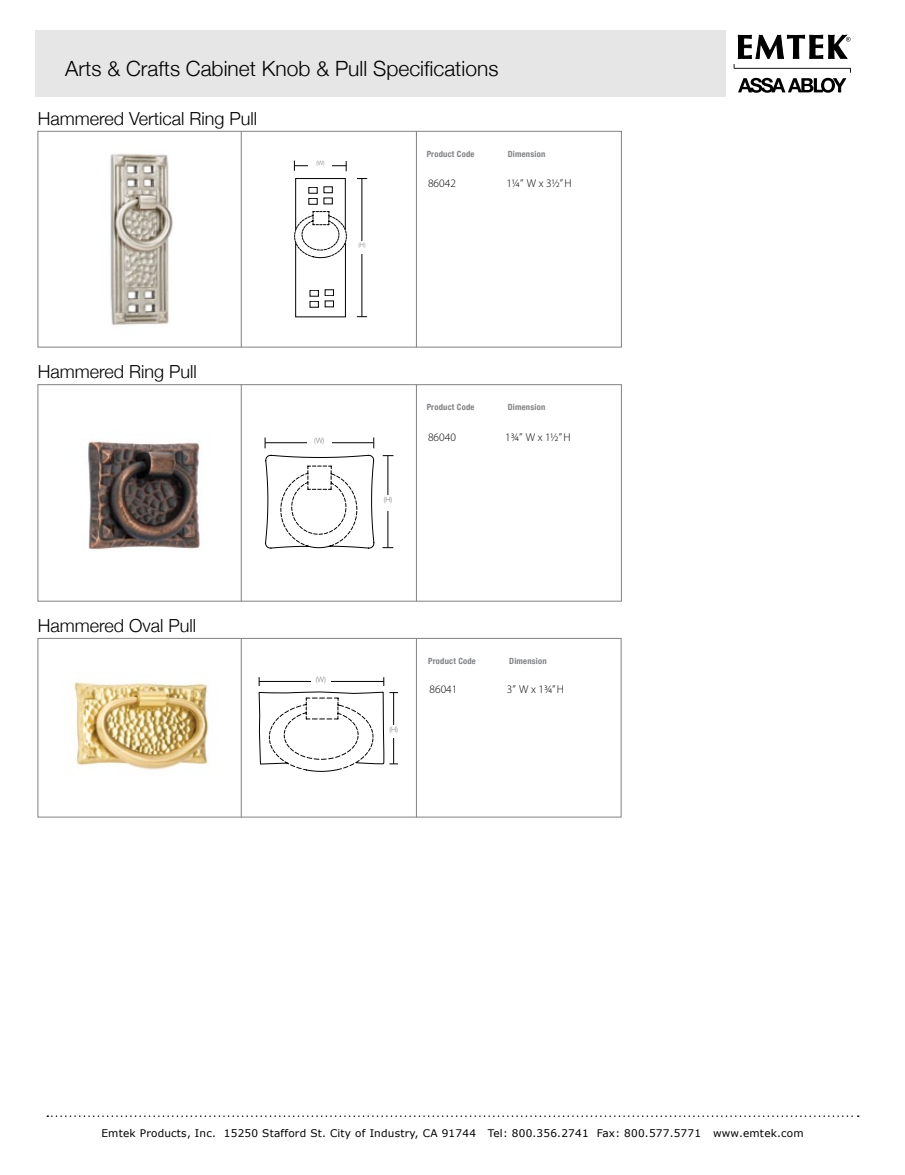
<style>
.page{position:relative;width:905px;height:1175px;background:#fff}
.page>*{position:absolute;margin:0;border:0;box-sizing:border-box;transform-origin:0 0}
.t1{font:300 21px "Helvetica Neue";color:#000}
.t2{font:300 18px "Helvetica Neue";color:#000}
.t3{font:300 11.4px "Myriad Pro";color:#000}
.t4{font:10.5px "Verdana";letter-spacing:.02em;color:#000}
.t5{font:700 condensed 8.55px "Helvetica Neue";letter-spacing:.025em;color:#808285}
.t6{font:300 7.2px "Helvetica Neue";color:#808285}
.t7{font:300 6px "Helvetica Neue";color:#808285}
</style>
<div class="page">
<svg style="left:733px;top:35px;width:118px;height:58px"></svg>
<div style="left:36px;top:30px;width:689px;height:67px;background:#e6e6e6"></div>
<svg style="left:47px;top:1115px;width:811px;height:1px"></svg>
<img style="left:88px;top:440px;width:112px;height:110px">
<img style="left:110px;top:153px;width:63px;height:173px">
<img style="left:74px;top:682px;width:135px;height:88px">
<hr style="left:241px;top:131px;width:1px;height:216px;background:#808285">
<hr style="left:416px;top:131px;width:1px;height:216px;background:#808285">
<div style="left:38px;top:131px;width:583px;height:216px;border:1px solid #808285"></div>
<hr style="left:241px;top:384px;width:1px;height:217px;background:#808285">
<hr style="left:416px;top:384px;width:1px;height:217px;background:#808285">
<div style="left:38px;top:384px;width:583px;height:217px;border:1px solid #808285"></div>
<hr style="left:241px;top:638px;width:1px;height:179px;background:#808285">
<hr style="left:416px;top:638px;width:1px;height:179px;background:#808285">
<div style="left:38px;top:638px;width:583px;height:179px;border:1px solid #808285"></div>
<hr style="left:265px;top:442px;width:108px;height:1px;background:#000">
<div style="left:307px;top:436px;width:25px;height:10px;background:#fff"></div>
<hr style="left:387px;top:456px;width:1px;height:91px;background:#000">
<div style="left:375px;top:495px;width:25px;height:16px;background:#fff"></div>
<svg style="left:265px;top:455px;width:109px;height:93px"></svg>
<hr style="left:294px;top:165px;width:52px;height:1px;background:#000">
<div style="left:309px;top:159px;width:23px;height:12px;background:#fff"></div>
<hr style="left:361px;top:179px;width:1px;height:138px;background:#000">
<div style="left:350px;top:241px;width:24px;height:13px;background:#fff"></div>
<div style="left:309px;top:187px;width:8px;height:6px;border:1px solid #000"></div>
<div style="left:310px;top:290px;width:8px;height:6px;border:1px solid #000"></div>
<div style="left:309px;top:198px;width:8px;height:6px;border:1px solid #000"></div>
<div style="left:310px;top:301px;width:8px;height:6px;border:1px solid #000"></div>
<div style="left:325px;top:290px;width:8px;height:6px;border:1px solid #000"></div>
<svg style="left:294px;top:211px;width:52px;height:47px"></svg>
<div style="left:295px;top:178px;width:50px;height:52px;border:1px solid #000"></div>
<div style="left:295px;top:242px;width:50px;height:75px;border:1px solid #000"></div>
<svg style="left:259px;top:677px;width:139px;height:94px"></svg>
<h1 class="t1" style="left:65px;top:56px;width:434px">Arts &amp; Crafts Cabinet Knob &amp; Pull Specifications</h1>
<h2 class="t2" style="left:38px;top:108px;width:221px">Hammered Vertical Ring Pull</h2>
<h2 class="t2" style="left:38px;top:361px;width:161px">Hammered Ring Pull</h2>
<h2 class="t2" style="left:38px;top:614px;width:160px">Hammered Oval Pull</h2>
<p class="t7" style="left:316px;top:159px;width:10px">(W)</p>
<p class="t7" style="left:358px;top:241px;width:9px">(H)</p>
<p class="t5" style="left:426px;top:148px;width:49px">Product Code</p>
<p class="t5" style="left:507px;top:148px;width:39px">Dimension</p>
<p class="t3" style="left:428px;top:177px;width:29px">86042</p>
<p class="t3" style="left:506px;top:177px;width:67px">11/4” W x 31/2” H</p>
<p class="t6" style="left:314px;top:436px;width:12px">(W)</p>
<p class="t6" style="left:384px;top:495px;width:10px">(H)</p>
<p class="t5" style="left:426px;top:402px;width:49px">Product Code</p>
<p class="t5" style="left:507px;top:402px;width:39px">Dimension</p>
<p class="t3" style="left:428px;top:430px;width:29px">86040</p>
<p class="t3" style="left:505px;top:430px;width:67px">13/4” W x 11/2” H</p>
<p class="t6" style="left:316px;top:675px;width:12px">(W)</p>
<p class="t6" style="left:389px;top:725px;width:10px">(H)</p>
<p class="t5" style="left:428px;top:655px;width:49px">Product Code</p>
<p class="t5" style="left:509px;top:655px;width:39px">Dimension</p>
<p class="t3" style="left:429px;top:682px;width:29px">86041</p>
<p class="t3" style="left:507px;top:682px;width:59px">3” W x 13/4” H</p>
<p class="t4" style="left:101px;top:1125px;width:703px">Emtek Products, Inc. 15250 Stafford St. City of Industry, CA 91744 Tel: 800.356.2741 Fax: 800.577.5771 www.emtek.com</p>
</div>
